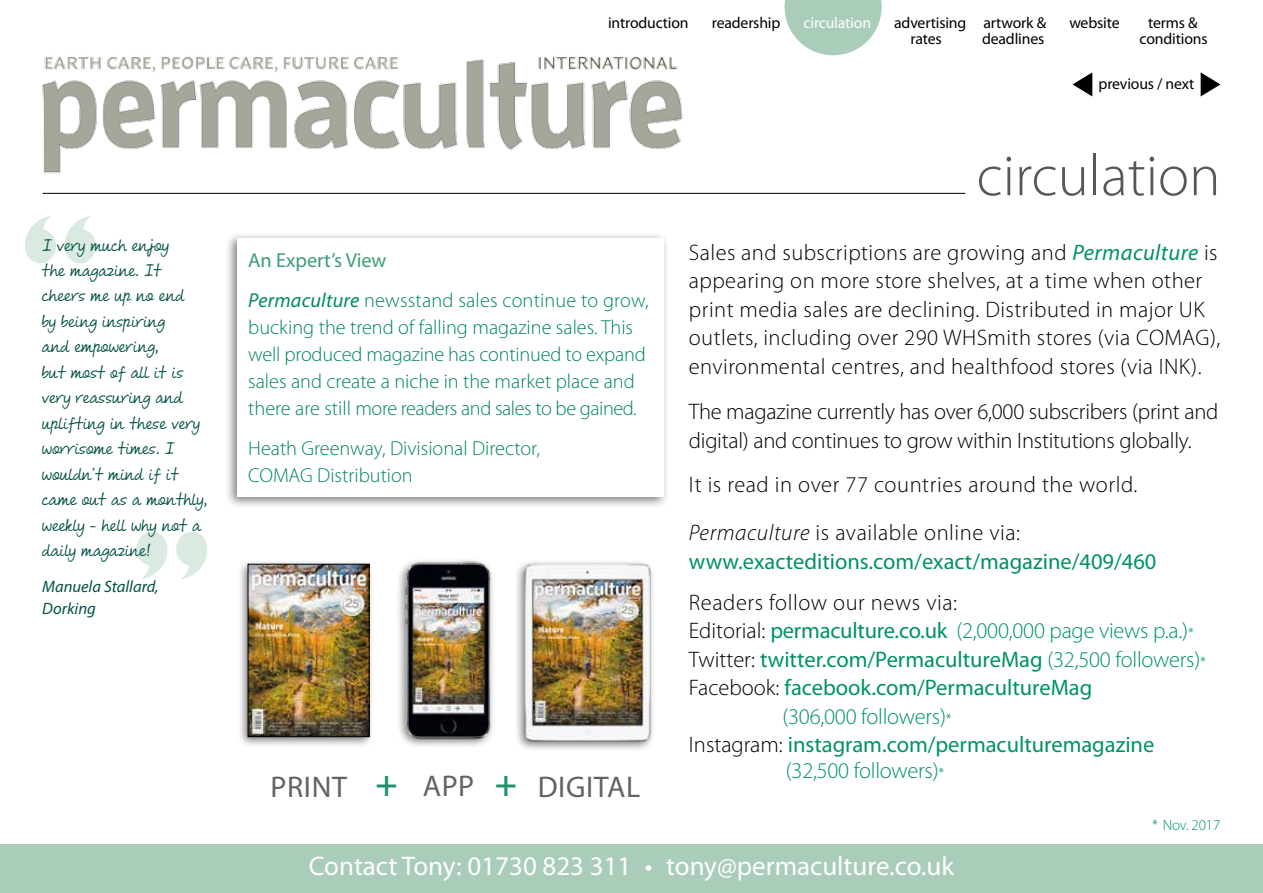
<style>
.page{position:relative;width:1263px;height:893px;background:#fff}
.page>*{position:absolute;margin:0;border:0;box-sizing:border-box;transform-origin:0 0}
.t1{font:800 103.5px "Gill Sans";color:#dbeae1;scale:.92 1}
.t2{font:300 58.5px "Myriad Pro";color:#575756}
.t3{font:30px "Myriad Pro";letter-spacing:.02em;color:#646363}
.t4{font:27px "Myriad Pro";color:#fff}
.t5{font:300 22.5px/28.5px "Myriad Pro";letter-spacing:.02em;color:#000}
.t6{font:22.5px "Myriad Pro";color:#009265}
.t7{font:300 22.5px/28.5px "Myriad Pro";letter-spacing:-.01em;color:#000}
.t8{font:300 22.5px "Myriad Pro";letter-spacing:-.01em;color:#009265}
.t9{font:300 20.25px/27px "Myriad Pro";color:#008755}
.t10{font:16.5px/25.5px "Andrea's Script Slanted";color:#005045}
.t11{font:italic 16.5px/22.5px "Myriad Pro";color:#005045}
.t12{font:15.75px "Myriad Pro";letter-spacing:-.01em;color:#000}
.t13{font:15.75px "Myriad Pro";letter-spacing:-.01em;color:#fff}
.t14{font:300 15px "Myriad Pro";letter-spacing:-.01em;color:#009265}
.s1{font-weight:400;color:#3d9e76}
.s2{font-weight:400;font-style:italic;color:#008c5d}
.s3{color:#009265}
.s4{font-weight:600;font-size:37.5px;color:#1e926e}
.s5{font-weight:400;font-style:italic;color:#009265}
.s6{font-style:italic}
.s7{color:#000}
.s8{font-weight:400}
.s9{font-size:15px}
.s10{font-weight:300;color:#000}
.s11{font-weight:300}
.s12{font-weight:300;font-size:15px}
</style>
<div class="page">
<img style="left:41px;top:56px;width:642px;height:118px">
<svg style="left:784px;top:0;width:98px;height:55px"></svg>
<svg style="left:1072px;top:72px;width:20px;height:24px"></svg>
<svg style="left:1201px;top:72px;width:19px;height:24px"></svg>
<div style="left:0;top:844px;width:1263px;height:49px;background:#a9cdb8"></div>
<hr style="left:43px;top:193px;width:922px;height:1px;background:#000">
<div style="left:225px;top:232px;width:445px;height:277px;background:#000;opacity:.5"></div>
<div style="left:237px;top:238px;width:426px;height:259px;background:#fff"></div>
<div style="left:237px;top:559px;width:137px;height:189px;background:#000;opacity:.5"></div>
<img style="left:250px;top:566px;width:117px;height:169px">
<div style="left:248px;top:564px;width:121px;height:173px;border:1px solid #000"></div>
<div style="left:396px;top:557px;width:99px;height:192px;background:#f8f8f8"></div>
<img style="left:399px;top:560px;width:93px;height:185px">
<img style="left:517px;top:562px;width:136px;height:188px">
<h1 class="t1" style="left:21px;top:175px;width:87px">“</h1>
<p class="t10" style="left:42px;top:233px;width:166px">I very much enjoy<br>the magazine. It cheers me up no end<br>by being inspiring<br>and empowering,<br>but most of all it is very reassuring and uplifting in these very worrisome times. I wouldn’t mind if it came out as a monthly, weekly - hell why not a daily magazine!</p>
<p class="t11" style="left:42px;top:575px;width:118px">Manuela Stallard,<br>Dorking</p>
<h1 class="t1" style="left:133px;top:491px;width:87px">”</h1>
<p class="t12" style="left:608px;top:14px;width:82px">introduction</p>
<p class="t12" style="left:712px;top:14px;width:70px">readership</p>
<p class="t13" style="left:804px;top:14px;width:69px">circulation</p>
<p class="t12" style="left:894px;top:14px;width:153px">advertising artwork &amp;</p>
<p class="t12" style="left:1069px;top:14px;width:52px">website</p>
<p class="t12" style="left:1148px;top:14px;width:51px">terms &amp;</p>
<p class="t12" style="left:910px;top:30px;width:33px">rates</p>
<p class="t12" style="left:982px;top:30px;width:64px">deadlines</p>
<p class="t12" style="left:1140px;top:30px;width:70px">conditions</p>
<p class="t12" style="left:1098px;top:75px;width:97px">previous / next</p>
<p class="t9" style="left:248px;top:241px;width:402px;line-height:39.8px"><span class="s1">An Expert’s View<br></span><span class="s2">Permaculture</span> newsstand sales continue to grow,</p>
<p class="t9" style="left:248px;top:314px;width:399px">bucking the trend of falling magazine sales. This well produced magazine has continued to expand sales and create a niche in the market place and there are still more readers and sales to be gained<span class="s3">.</span></p>
<p class="t9" style="left:248px;top:435px;width:293px">Heath Greenway, Divisional Director,<br>COMAG Distribution</p>
<h3 class="t3" style="left:271px;top:771px;width:371px">PRINT <span class="s4">+</span> APP <span class="s4">+</span> DIGITAL</h3>
<h2 class="t2" style="left:976px;top:144px;width:245px">circulation</h2>
<p class="t5" style="left:689px;top:238px;width:533px">Sales and subscriptions are growing and <span class="s5">Permaculture</span> is appearing on more store shelves, at a time when other print media sales are declining. Distributed in major UK outlets, including over 290 WHSmith stores (via COMAG), environmental centres, and healthfood stores (via INK).</p>
<p class="t7" style="left:689px;top:398px;width:531px">The magazine currently has over 6,000 subscribers (print and digital) and continues to grow within Institutions globally.</p>
<p class="t5" style="left:689px;top:460px;width:450px;line-height:48.3px">It is read in over 77 countries around the world.<br><span class="s6">Permaculture</span> is available online via:</p>
<p class="t6" style="left:689px;top:549px;width:469px">www.exacteditions.com/exact/magazine/409/460</p>
<p class="t5" style="left:689px;top:588px;width:270px">Readers follow our news via:</p>
<p class="t8" style="left:689px;top:618px;width:506px"><span class="s7">Editorial:</span> <span class="s8">permaculture.co.uk</span> (2,000,000 page views p.a.)<span class="s9">*</span></p>
<p class="t6" style="left:689px;top:647px;width:518px"><span class="s10">Twitter:</span> twitter.com/PermacultureMag <span class="s11">(32,500 followers)</span><span class="s12">*</span></p>
<p class="t6" style="left:689px;top:675px;width:405px"><span class="s10">Facebook:</span> facebook.com/PermacultureMag</p>
<p class="t8" style="left:782px;top:704px;width:171px">(306,000 followers)<span class="s9">*</span></p>
<p class="t6" style="left:689px;top:732px;width:467px"><span class="s10">Instagram:</span> instagram.com/permaculturemagazine</p>
<p class="t8" style="left:786px;top:758px;width:160px">(32,500 followers)<span class="s9">*</span></p>
<p class="t14" style="left:1152px;top:816px;width:70px">* Nov. 2017</p>
<p class="t4" style="left:309px;top:851px;width:647px">Contact Tony: 01730 823 311 • tony@permaculture.co.uk</p>
</div>
